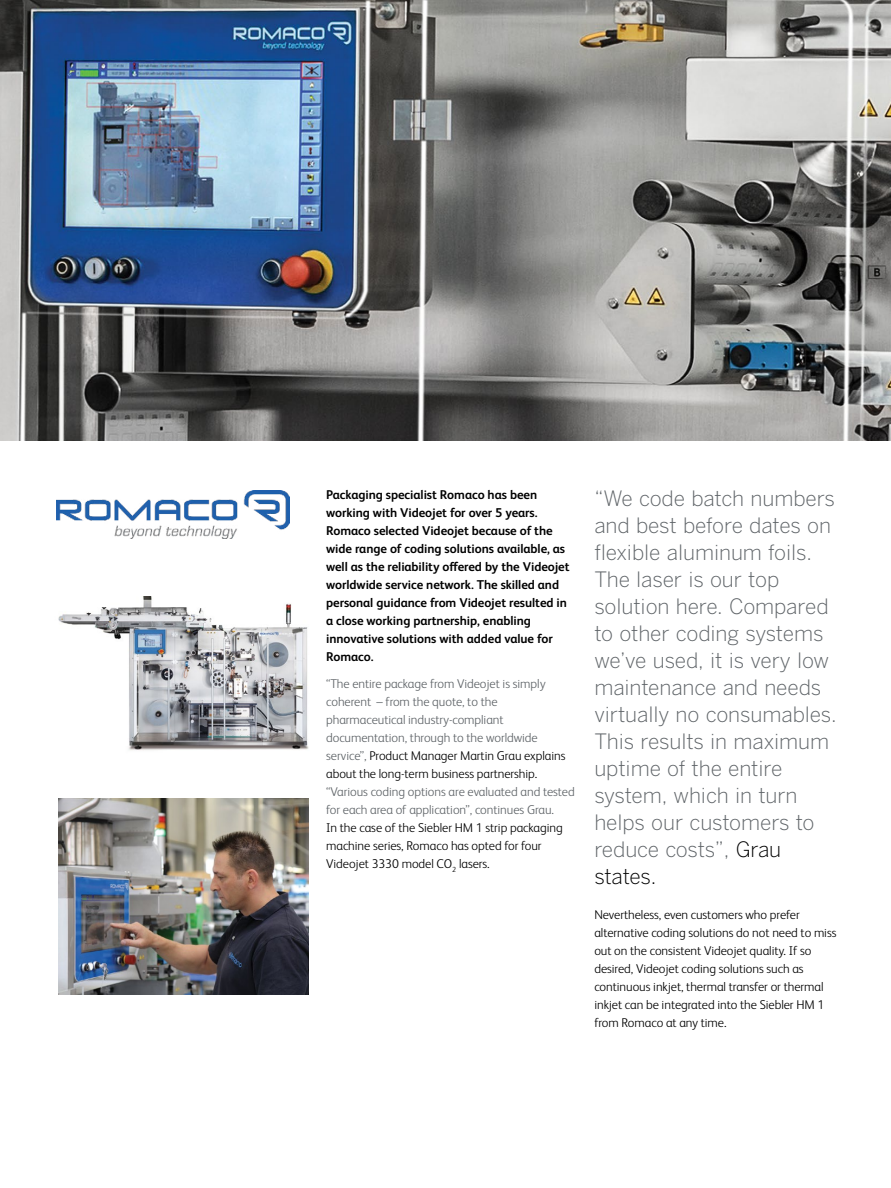
<style>
.page{position:relative;width:891px;height:1188px;background:#fff}
.page>*{position:absolute;margin:0;border:0;box-sizing:border-box;transform-origin:0 0}
.t1{font:300 21px/27px "Benton Gothic";letter-spacing:-.005em;color:#5e6367}
.t2{font:300 12.75px/18px "FS Albert Pro";letter-spacing:-.005em;color:#000}
.t3{font:700 12.75px/18px "FS Albert Pro";letter-spacing:-.005em;color:#000}
.t4{font:300 12.75px/18px "FS Albert Pro";letter-spacing:-.005em;color:#5e6367}
.s1{color:#000}
</style>
<div class="page">
<img style="left:0;top:0;width:891px;height:441px">
<img style="left:58px;top:596px;width:251px;height:155px">
<img style="left:57px;top:491px;width:233px;height:48px">
<img style="left:59px;top:798px;width:250px;height:197px">
<p class="t3" style="left:326px;top:485px;width:245px">Packaging specialist Romaco has been working with Videojet for over 5 years.<br>Romaco selected Videojet because of the wide range of coding solutions available, as well as the reliability offered by the Videojet worldwide service network. The skilled and personal guidance from Videojet resulted in a close working partnership, enabling innovative solutions with added value for Romaco.</p>
<p class="t4" style="left:326px;top:673px;width:241px">“The entire package from Videojet is simply coherent – from the quote, to the pharmaceutical industry-compliant documentation, through to the worldwide service”, <span class="s1">Product Manager Martin Grau explains about the long-term business partnership.</span></p>
<p class="t4" style="left:326px;top:781px;width:250px">“Various coding options are evaluated and tested for each area of application”, continues Grau.</p>
<p class="t2" style="left:326px;top:817px;width:238px">In the case of the Siebler HM 1 strip packaging machine series, Romaco has opted for four<br>Videojet 3330 model CO<sub>2</sub> lasers.</p>
<p class="t1" style="left:594px;top:485px;width:244px">“We code batch numbers and best before dates on flexible aluminum foils.<br>The laser is our top solution here. Compared to other coding systems we’ve used, it is very low maintenance and needs virtually no consumables.<br>This results in maximum uptime of the entire system, which in turn helps our customers to reduce costs”, <span class="s1">Grau states.</span></p>
<p class="t2" style="left:594px;top:905px;width:244px">Nevertheless, even customers who prefer alternative coding solutions do not need to miss out on the consistent Videojet quality. If so desired, Videojet coding solutions such as continuous inkjet, thermal transfer or thermal inkjet can be integrated into the Siebler HM 1 from Romaco at any time.</p>
</div>
